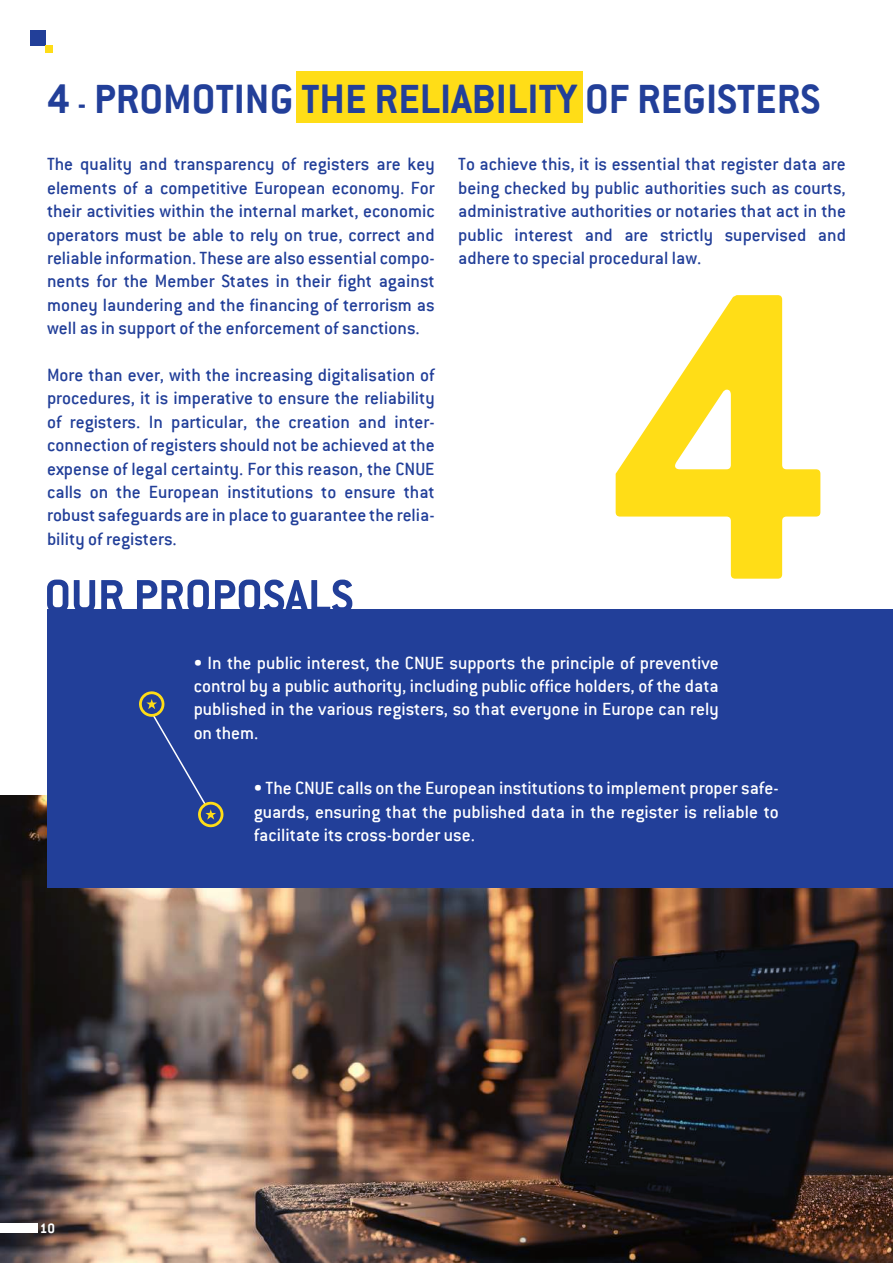
<style>
.page{position:relative;width:893px;height:1263px;background:#fff}
.page>*{position:absolute;margin:0;border:0;box-sizing:border-box;transform-origin:0 0}
.t1{font:700 45px "Conduit ITC";color:#223f99}
.t2{font:500 19.5px/23.4px "Conduit ITC";color:#223f99;text-align:justify}
.t3{font:500 19.5px/23.4px "Conduit ITC";color:#fff;text-align:justify}
.t4{font:700 15px "Conduit ITC";color:#fff}
.s1{font-size:30px}
</style>
<div class="page">
<div style="left:296px;top:71px;width:287px;height:52px;background:#ffdd17"></div>
<img style="left:0;top:795px;width:893px;height:468px">
<div style="left:30px;top:30px;width:15px;height:15px;background:#223f99"></div>
<div style="left:0;top:1223px;width:38px;height:10px;background:#fff"></div>
<div style="left:47px;top:609px;width:846px;height:279px;background:#223f99"></div>
<svg style="left:139px;top:691px;width:85px;height:137px"></svg>
<div style="left:45px;top:45px;width:8px;height:8px;background:#ffdd17"></div>
<svg style="left:616px;top:295px;width:204px;height:284px"></svg>
<svg style="left:47px;top:580px;width:21px;height:29px"></svg>
<svg style="left:74px;top:580px;width:21px;height:29px"></svg>
<svg style="left:101px;top:580px;width:22px;height:29px"></svg>
<svg style="left:137px;top:580px;width:72px;height:29px"></svg>
<svg style="left:215px;top:580px;width:137px;height:29px"></svg>
<h1 class="t1" style="left:47px;top:73px;width:775px">4 <span class="s1">-</span> PROMOTING THE RELIABILITY OF REGISTERS</h1>
<p class="t2" style="left:47px;top:152px;width:389px">The quality and transparency of registers are key elements of a competitive European economy. For their activities within the internal market, economic operators must be able to rely on true, correct and reliable information. These are also essential compo&shy;nents for the Member States in their fight against money laundering and the financing of terrorism as well as in support of the enforcement of sanctions.</p>
<p class="t2" style="left:47px;top:363px;width:389px">More than ever, with the increasing digitalisation of procedures, it is imperative to ensure the reliability of registers. In particular, the creation and inter&shy;connection of registers should not be achieved at the expense of legal certainty. For this reason, the CNUE calls on the European institutions to ensure that robust safeguards are in place to guarantee the relia&shy;bility of registers.</p>
<p class="t2" style="left:458px;top:152px;width:389px">To achieve this, it is essential that register data are being checked by public authorities such as courts, administrative authorities or notaries that act in the public interest and are strictly supervised and adhere to special procedural law.</p>
<p class="t3" style="left:194px;top:650px;width:527px">• In the public interest, the CNUE supports the principle of preventive control by a public authority, including public office holders, of the data published in the various registers, so that everyone in Europe can rely on them.</p>
<p class="t4" style="left:40px;top:1219px;width:17px">10</p>
<p class="t3" style="left:254px;top:776px;width:527px">• The CNUE calls on the European institutions to implement proper safe&shy;guards, ensuring that the published data in the register is reliable to facilitate its cross-border use.</p>
</div>
